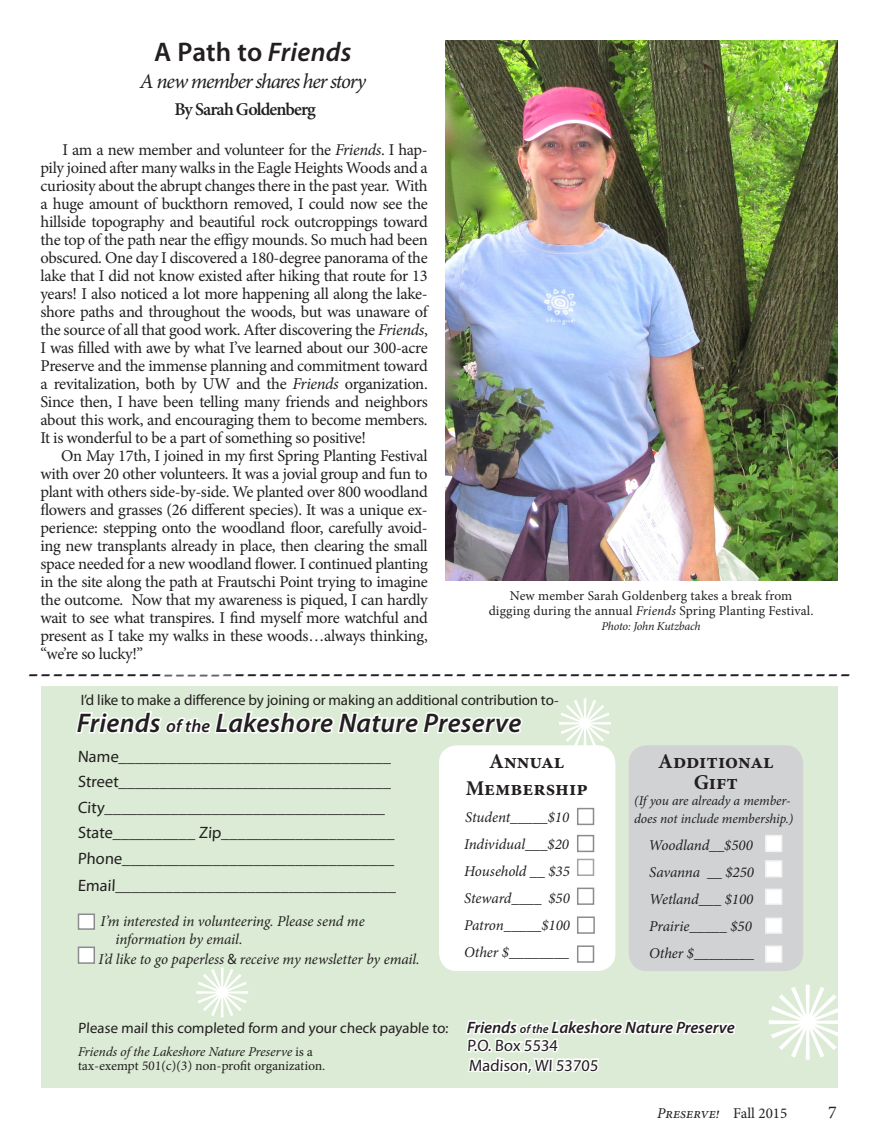
<style>
.page{position:relative;width:878px;height:1148px;background:#fff}
.page>*{position:absolute;margin:0;border:0;box-sizing:border-box;transform-origin:0 0}
.t1{font:34.5px "Minion Pro";color:#231f20}
.t2{font:italic 600 27px "Myriad Pro";letter-spacing:.01em;color:#231f20}
.t3{font:600 27px "Myriad Pro";letter-spacing:.005em;color:#231f20}
.t4{font:700 21px/21px "Minion Pro";color:#231f20;text-align:center}
.t5{font:italic 21px "Minion Pro";letter-spacing:-.055em;color:#231f20}
.t6{font:600 18px "Minion Pro";letter-spacing:-.05em;color:#231f20}
.t7{font:18px "Minion Pro";color:#231f20}
.t8{font:16.5px/18px "Minion Pro";letter-spacing:-.025em;color:#231f20;text-align:justify}
.t9{font:16.5px "Myriad Pro";color:#231f20}
.t10{font:italic 15px "Minion Pro";letter-spacing:-.005em;color:#231f20}
.t11{font:15px "Myriad Pro";letter-spacing:-.01em;color:#231f20}
.t12{font:13.5px/13.5px "Minion Pro";letter-spacing:.005em;color:#231f20}
.t13{font:italic 13.5px/18px "Minion Pro";letter-spacing:-.01em;color:#231f20}
.t14{font:italic 12px "Minion Pro";letter-spacing:-.02em;color:#231f20}
.s1{font-style:italic}
.s2{font-family:"Minion Pro";font-weight:500}
.s3{font-size:18px}
.s4{font-size:33px;color:#636366}
.s5{color:#636366}
.s6{font-family:"Myriad Pro"}
.s7{font-family:"Myriad Pro";font-style:normal}
.s8{font-weight:600;font-style:italic;font-size:16.5px}
.s9{font-weight:600;font-style:italic;font-size:12px}
.s10{font-style:normal}
</style>
<div class="page">
<div style="left:40px;top:686px;width:797px;height:401px;background:#dcebd6"></div>
<svg style="left:463px;top:928px;width:274px;height:160px"></svg>
<div style="left:439px;top:745px;width:176px;height:226px;background:#fff;border-radius:18px"></div>
<div style="left:628px;top:745px;width:175px;height:226px;background:#d1d2d4;border-radius:18px"></div>
<div style="left:765px;top:888px;width:17px;height:16px;background:#fff;border:2px solid #f1f2f3"></div>
<div style="left:765px;top:860px;width:17px;height:17px;background:#fff;border:2px solid #f1f2f3"></div>
<div style="left:765px;top:834px;width:17px;height:18px;background:#fff;border:2px solid #f1f2f3"></div>
<div style="left:765px;top:945px;width:17px;height:17px;background:#fff;border:2px solid #f1f2f3"></div>
<div style="left:577px;top:887px;width:17px;height:17px;background:#fff;border:2px solid #8a8c8f"></div>
<div style="left:577px;top:807px;width:17px;height:18px;background:#fff;border:2px solid #8a8c8f"></div>
<div style="left:577px;top:945px;width:17px;height:17px;background:#fff;border:2px solid #8a8c8f"></div>
<div style="left:78px;top:946px;width:17px;height:17px;background:#fff;border:2px solid #8a8c8f"></div>
<div style="left:577px;top:858px;width:17px;height:18px;background:#fff;border:2px solid #a3a4a8"></div>
<div style="left:577px;top:834px;width:17px;height:18px;background:#fff;border:2px solid #8a8c8f"></div>
<div style="left:78px;top:913px;width:17px;height:16px;background:#fff;border:2px solid #8a8c8f"></div>
<svg style="left:76px;top:711px;width:447px;height:23px"></svg>
<div style="left:577px;top:916px;width:18px;height:17px;background:#fff;border:2px solid #8a8c8f"></div>
<div style="left:765px;top:917px;width:17px;height:16px;background:#fff;border:2px solid #f1f2f3"></div>
<img style="left:446px;top:40px;width:391px;height:540px">
<svg style="left:837px;top:983px;width:1px;height:76px"></svg>
<svg style="left:559px;top:745px;width:48px;height:3px"></svg>
<p class="t3" style="left:154px;top:35px;width:199px">A Path to <span class="s1">Friends</span></p>
<p class="t5" style="left:140px;top:67px;width:228px">A new member shares her story</p>
<p class="t6" style="left:174px;top:97px;width:143px">By Sarah Goldenberg</p>
<p class="t8" style="left:40px;top:141px;width:390px;text-indent:22px">I am a new member and volunteer for the <span class="s1">Friends</span>. I hap&shy;pily joined after many walks in the Eagle Heights Woods and a curiosity about the abrupt changes there in the past year. With a huge amount of buckthorn removed, I could now see the hillside topography and beautiful rock outcroppings toward the top of the path near the effigy mounds. So much had been obscured. One day I discovered a 180-degree panorama of the lake that I did not know existed after hiking that route for 13 years! I also noticed a lot more happening all along the lake&shy;shore paths and throughout the woods, but was unaware of the source of all that good work. After discovering the <span class="s1">Friends</span>, I was filled with awe by what I’ve learned about our 300-acre Preserve and the immense planning and commitment toward a revitalization, both by UW and the <span class="s1">Friends</span> organization.<br>Since then, I have been telling many friends and neighbors about this work, and encouraging them to become members.<br>It is wonderful to be a part of something so positive!</p>
<p class="t8" style="left:40px;top:447px;width:389px;text-indent:21px">On May 17th, I joined in my first Spring Planting Festival with over 20 other volunteers. It was a jovial group and fun to plant with others side-by-side. We planted over 800 woodland flowers and grasses (26 different species). It was a unique ex&shy;perience: stepping onto the woodland floor, carefully avoid&shy;ing new transplants already in place, then clearing the small space needed for a new woodland flower. I continued planting in the site along the path at Frautschi Point trying to imagine the outcome. Now that my awareness is piqued, I can hardly wait to see what transpires. I find myself more watchful and present as I take my walks in these woods…always thinking, “we’re so lucky!”</p>
<p class="t11" style="left:81px;top:690px;width:480px">I’d like to make a difference by joining or making an additional contribution to<span class="s2">-</span></p>
<p class="t2" style="left:77px;top:705px;width:446px">Friends <span class="s3">of the</span> Lakeshore Nature Preserve</p>
<p class="t12" style="left:510px;top:589px;width:284px">New member Sarah Goldenberg takes a break from</p>
<p class="t12" style="left:488px;top:604px;width:326px">digging during the annual <span class="s1">Friends</span> Spring Planting Festival.</p>
<p class="t14" style="left:601px;top:618px;width:101px">Photo: John Kutzbach</p>
<p class="t1" style="left:27px;top:648px;width:828px">-----------<span class="s4">-----</span><span class="s5">-</span>--------------------------------------------------</p>
<p class="t9" style="left:78px;top:746px;width:315px">Name_________________________________</p>
<p class="t9" style="left:78px;top:771px;width:315px">Street_________________________________</p>
<p class="t9" style="left:78px;top:797px;width:309px">City__________________________________</p>
<p class="t9" style="left:78px;top:822px;width:318px">State__________ Zip_____________________</p>
<p class="t9" style="left:78px;top:848px;width:318px">Phone_________________________________</p>
<p class="t8" style="left:78px;top:876px;width:321px"><span class="s6">Email</span>__________________________________</p>
<p class="t10" style="left:100px;top:910px;width:266px">I’m interested in volunteering. Please send me</p>
<p class="t10" style="left:115px;top:928px;width:128px">information by email.</p>
<p class="t10" style="left:98px;top:948px;width:323px">I’d like to go paperless <span class="s7">&amp;</span> receive my newsletter by email.</p>
<p class="t4" style="left:489px;top:750px;width:77px">Annual</p>
<p class="t4" style="left:465px;top:777px;width:124px">Membership</p>
<p class="t10" style="left:465px;top:806px;width:106px">Student_____$10</p>
<p class="t10" style="left:464px;top:833px;width:106px">Individual___$20</p>
<p class="t10" style="left:464px;top:860px;width:107px">Household __ $35</p>
<p class="t10" style="left:464px;top:887px;width:107px">Steward____ $50</p>
<p class="t10" style="left:464px;top:914px;width:107px">Patron_____$100</p>
<p class="t10" style="left:464px;top:941px;width:106px">Other $________</p>
<p class="t4" style="left:658px;top:750px;width:117px">Additional<br>Gift</p>
<p class="t13" style="left:634px;top:791px;width:161px">(If you are already a member&shy;does not include membership.)</p>
<p class="t10" style="left:648px;top:835px;width:106px">Woodland__$500</p>
<p class="t10" style="left:649px;top:862px;width:106px">Savanna __ $250</p>
<p class="t10" style="left:649px;top:889px;width:106px">Wetland___ $100</p>
<p class="t10" style="left:649px;top:916px;width:104px">Prairie_____ $50</p>
<p class="t10" style="left:649px;top:943px;width:106px">Other $________</p>
<p class="t11" style="left:78px;top:1018px;width:658px">Please mail this completed form and your check payable to: <span class="s8">Friends</span> <span class="s9">of the</span> <span class="s8">Lakeshore Nature Preserve</span></p>
<p class="t9" style="left:467px;top:1035px;width:93px">P.O. Box 5534</p>
<p class="t9" style="left:469px;top:1054px;width:132px">Madison, WI 53705</p>
<p class="t12" style="left:78px;top:1045px;width:250px"><span class="s1">Friends of the Lakeshore Nature Preserve</span> is a tax-exempt 501(c)(3) non-profit organization.</p>
<p class="t10" style="left:657px;top:1103px;width:132px">Preserve! <span class="s10">Fall 2015</span></p>
<p class="t7" style="left:828px;top:1100px;width:10px">7</p>
</div>
